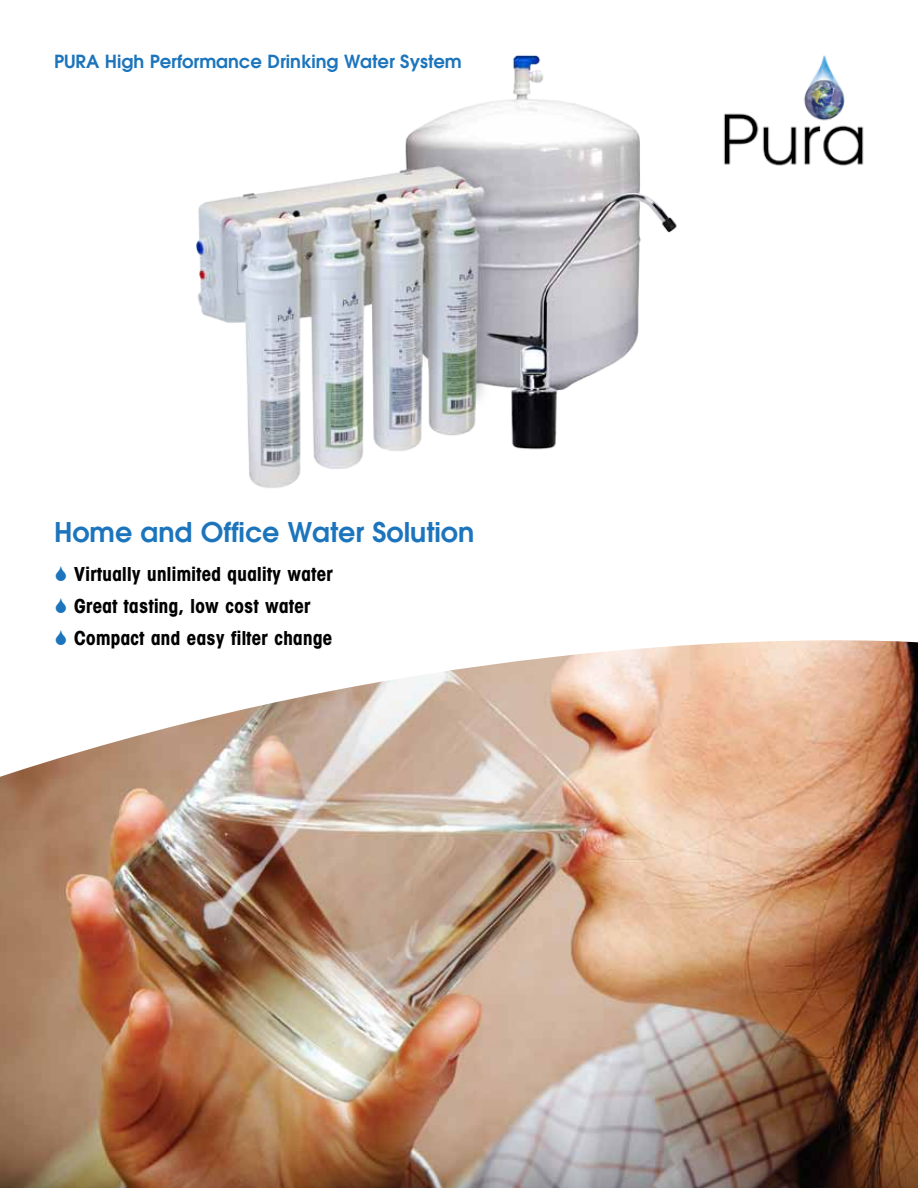
<style>
.page{position:relative;width:918px;height:1188px;background:#fff}
.page>*{position:absolute;margin:0;border:0;box-sizing:border-box;transform-origin:0 0}
.t1{font:600 27px "Avant Garde";color:#1c75bc}
.t2{font:21px/32px "Avant Garde Bld Cnd";letter-spacing:.02em;color:#000}
.t3{font:600 18px "Avant Garde";color:#1c75bc}
</style>
<div class="page">
<img style="left:0;top:640px;width:918px;height:548px">
<img style="left:723px;top:55px;width:141px;height:111px">
<img style="left:196px;top:55px;width:481px;height:433px">
<svg style="left:56px;top:640px;width:10px;height:5px"></svg>
<p class="t3" style="left:54px;top:50px;width:409px">PURA High Performance Drinking Water System</p>
<p class="t1" style="left:54px;top:515px;width:422px">Home and Office Water Solution</p>
<p class="t2" style="left:74px;top:560px;width:260px">Virtually unlimited quality water<br>Great tasting, low cost water<br>Compact and easy filter change</p>
</div>
